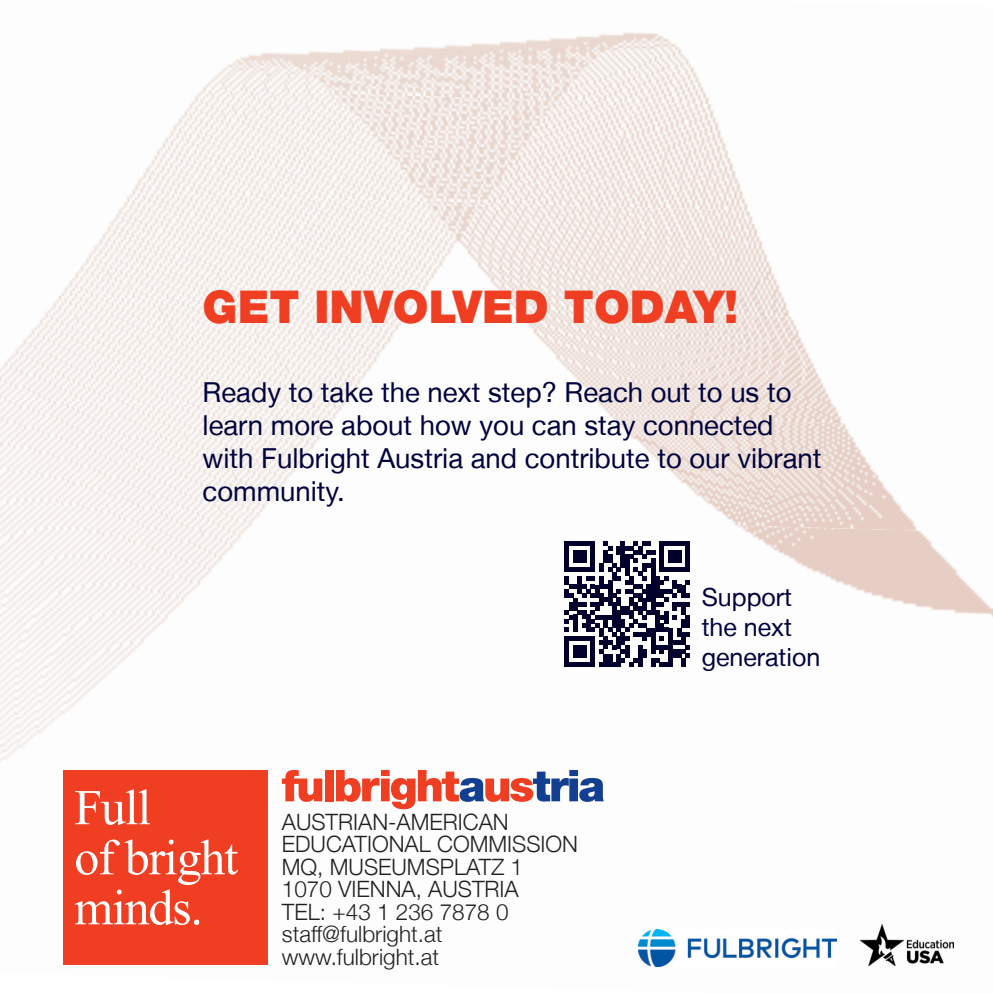
<style>
.page{position:relative;width:993px;height:993px;background:#fff}
.page>*{position:absolute;margin:0;border:0;box-sizing:border-box;transform-origin:0 0}
.t1{font:50px/50px "Times New Roman";letter-spacing:-.025em;color:#fff}
.BIG_Headline{font:900 45px "Helvetica Neue LT";color:#ef3e22}
.Fließtext{font:27.5px/33px "Helvetica Neue LT";color:#00023d}
.Fließtext-2{font:25px/30px "Helvetica Neue LT";color:#00023d}
.t2{font:300 22.5px/22.5px "Helvetica Neue LT";color:#231f20}
</style>
<div class="page">
<img style="left:207px;top:32px;width:495px;height:52px">
<img style="left:134px;top:84px;width:607px;height:105px">
<img style="left:61px;top:189px;width:721px;height:105px">
<img style="left:0;top:294px;width:831px;height:105px">
<img style="left:0;top:399px;width:899px;height:105px">
<img style="left:0;top:504px;width:992px;height:105px">
<img style="left:0;top:609px;width:992px;height:105px">
<img style="left:0;top:714px;width:604px;height:105px">
<img style="left:63px;top:924px;width:891px;height:43px">
<div style="left:63px;top:769px;width:204px;height:195px;background:#ef3e22"></div>
<svg style="left:282px;top:769px;width:40px;height:32px"></svg>
<div style="left:325px;top:769px;width:8px;height:32px;background:#ef3e22"></div>
<svg style="left:336px;top:769px;width:267px;height:40px"></svg>
<img style="left:638px;top:929px;width:198px;height:37px">
<svg style="left:564px;top:541px;width:125px;height:125px"></svg>
<img style="left:860px;top:924px;width:93px;height:41px">
<p class="BIG_Headline" style="left:202px;top:280px;width:537px">GET INVOLVED TODAY!</p>
<p class="Fließtext" style="left:202px;top:375px;width:620px">Ready to take the next step? Reach out to us to learn more about how you can stay connected with Fulbright Austria and contribute to our vibrant community.</p>
<p class="t1" style="left:74px;top:780px;width:78px">Full</p>
<p class="t1" style="left:74px;top:830px;width:165px">of bright minds.</p>
<p class="t2" style="left:282px;top:809px;width:298px">AUSTRIAN-AMERICAN<br>EDUCATIONAL COMMISSION</p>
<p class="t2" style="left:282px;top:854px;width:243px">MQ, MUSEUMSPLATZ 1</p>
<p class="t2" style="left:282px;top:877px;width:238px">1070 VIENNA, AUSTRIA</p>
<p class="t2" style="left:282px;top:899px;width:228px">TEL: +43 1 236 7878 0</p>
<p class="t2" style="left:282px;top:922px;width:162px">staff@fulbright.at</p>
<p class="t2" style="left:282px;top:944px;width:159px">www.fulbright.at</p>
<p class="Fließtext-2" style="left:701px;top:581px;width:120px">Support the next generation</p>
</div>
